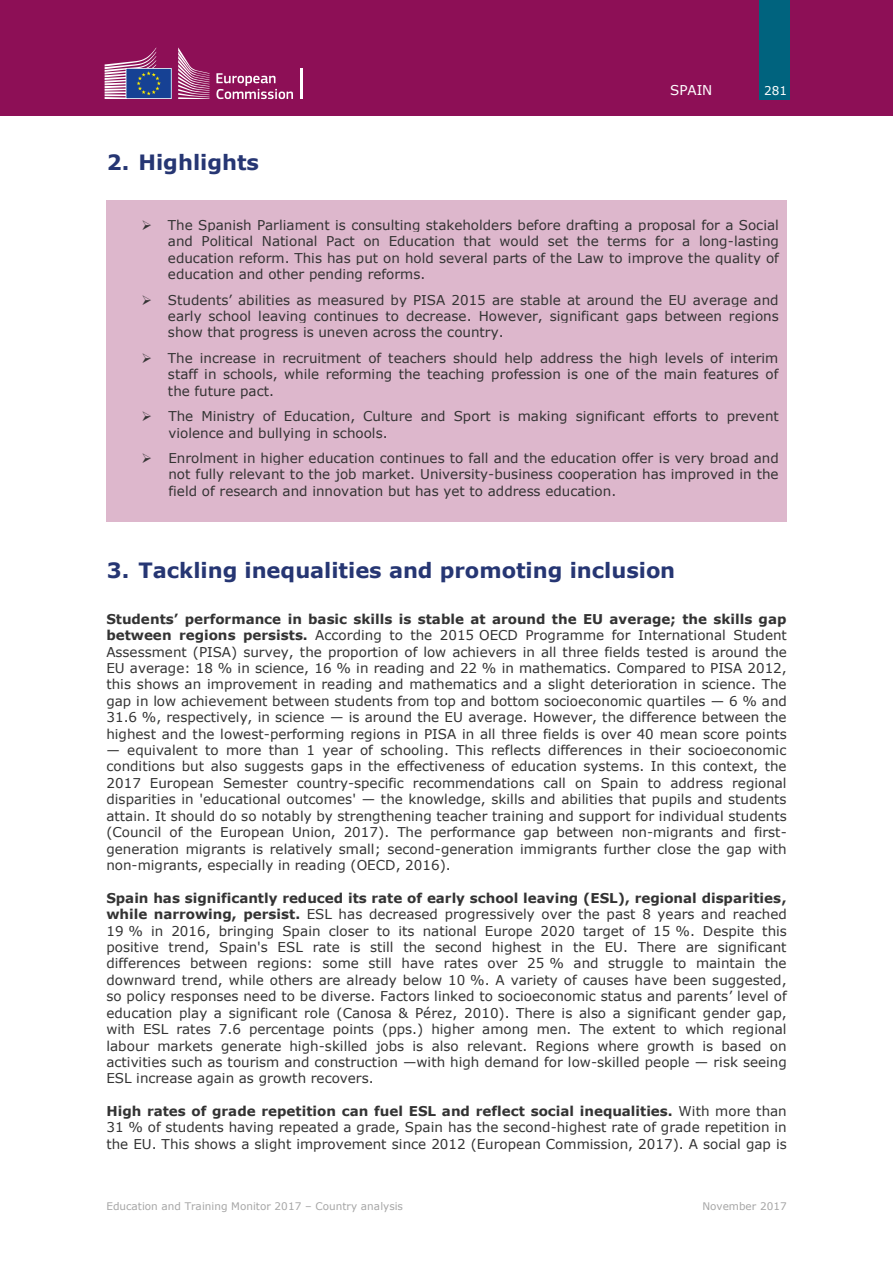
<style>
.page{position:relative;width:893px;height:1263px;background:#fff}
.page>*{position:absolute;margin:0;border:0;box-sizing:border-box;transform-origin:0 0}
.t1{font:700 21px "Verdana";color:#263673}
.t2{font:13.5px/16.4px "Verdana";color:#333;text-align:justify}
.t3{font:13.5px "Verdana";letter-spacing:-.005em;color:#fff}
.t4{font:12px "Verdana";color:#fff}
.t5{font:10.5px "Verdana";color:#a6a6a6}
.s1{font-weight:700}
</style>
<div class="page">
<div style="left:0;top:0;width:893px;height:116px;background:#8d0f56"></div>
<div style="left:760px;top:0;width:30px;height:99px;background:#00637e"></div>
<svg style="left:216px;top:73px;width:77px;height:26px"></svg>
<hr style="left:300px;top:68px;width:2px;height:31px;background:#fff">
<svg style="left:178px;top:47px;width:32px;height:52px"></svg>
<svg style="left:105px;top:47px;width:67px;height:52px"></svg>
<div style="left:106px;top:200px;width:681px;height:16px;background:#ddb7cc"></div>
<div style="left:106px;top:216px;width:681px;height:291px;background:#ddb7cc"></div>
<div style="left:106px;top:507px;width:681px;height:15px;background:#ddb7cc"></div>
<h2 class="t1" style="left:107px;top:149px;width:154px">2. Highlights</h2>
<p class="t3" style="left:670px;top:81px;width:44px">SPAIN</p>
<p class="t4" style="left:764px;top:82px;width:24px">281</p>
<p class="t2" style="left:168px;top:216px;width:613px;text-indent:-27px">➢ The Spanish Parliament is consulting stakeholders before drafting a proposal for a Social and Political National Pact on Education that would set the terms for a long-lasting education reform. This has put on hold several parts of the Law to improve the quality of education and other pending reforms.</p>
<p class="t2" style="left:168px;top:291px;width:612px;text-indent:-27px">➢ Students’ abilities as measured by PISA 2015 are stable at around the EU average and early school leaving continues to decrease. However, significant gaps between regions show that progress is uneven across the country.</p>
<p class="t2" style="left:168px;top:349px;width:612px;text-indent:-27px">➢ The increase in recruitment of teachers should help address the high levels of interim staff in schools, while reforming the teaching profession is one of the main features of the future pact.</p>
<p class="t2" style="left:169px;top:407px;width:612px;text-indent:-27px">➢ The Ministry of Education, Culture and Sport is making significant efforts to prevent violence and bullying in schools.</p>
<p class="t2" style="left:169px;top:449px;width:612px;text-indent:-27px">➢ Enrolment in higher education continues to fall and the education offer is very broad and not fully relevant to the job market. University-business cooperation has improved in the field of research and innovation but has yet to address education.</p>
<h2 class="t1" style="left:107px;top:556px;width:570px">3. Tackling inequalities and promoting inclusion</h2>
<p class="t2" style="left:106px;top:610px;width:682px"><span class="s1">Students’ performance in basic skills is stable at around the EU average; the skills gap between regions persists.</span> According to the 2015 OECD Programme for International Student Assessment (PISA) survey, the proportion of low achievers in all three fields tested is around the EU average: 18 % in science, 16 % in reading and 22 % in mathematics. Compared to PISA 2012, this shows an improvement in reading and mathematics and a slight deterioration in science. The gap in low achievement between students from top and bottom socioeconomic quartiles — 6 % and 31.6 %, respectively, in science — is around the EU average. However, the difference between the highest and the lowest-performing regions in PISA in all three fields is over 40 mean score points</p>
<p class="t2" style="left:106px;top:741px;width:682px">— equivalent to more than 1 year of schooling. This reflects differences in their socioeconomic conditions but also suggests gaps in the effectiveness of education systems. In this context, the 2017 European Semester country-specific recommendations call on Spain to address regional disparities in 'educational outcomes' — the knowledge, skills and abilities that pupils and students attain. It should do so notably by strengthening teacher training and support for individual students (Council of the European Union, 2017). The performance gap between non-migrants and first&shy;generation migrants is relatively small; second-generation immigrants further close the gap with non-migrants, especially in reading (OECD, 2016).</p>
<p class="t2" style="left:106px;top:889px;width:682px"><span class="s1">Spain has significantly reduced its rate of early school leaving (ESL), regional disparities, while narrowing, persist.</span> ESL has decreased progressively over the past 8 years and reached 19 % in 2016, bringing Spain closer to its national Europe 2020 target of 15 %. Despite this positive trend, Spain's ESL rate is still the second highest in the EU. There are significant differences between regions: some still have rates over 25 % and struggle to maintain the downward trend, while others are already below 10 %. A variety of causes have been suggested, so policy responses need to be diverse. Factors linked to socioeconomic status and parents’ level of education play a significant role (Canosa &amp; Pérez, 2010). There is also a significant gender gap, with ESL rates 7.6 percentage points (pps.) higher among men. The extent to which regional labour markets generate high-skilled jobs is also relevant. Regions where growth is based on activities such as tourism and construction —with high demand for low-skilled people — risk seeing ESL increase again as growth recovers.</p>
<p class="t2" style="left:106px;top:1102px;width:682px"><span class="s1">High rates of grade repetition can fuel ESL and reflect social inequalities.</span> With more than 31 % of students having repeated a grade, Spain has the second-highest rate of grade repetition in the EU. This shows a slight improvement since 2012 (European Commission, 2017). A social gap is</p>
<p class="t5" style="left:106px;top:1200px;width:298px">Education and Training Monitor 2017 – Country analysis</p>
<p class="t5" style="left:702px;top:1200px;width:86px">November 2017</p>
</div>
